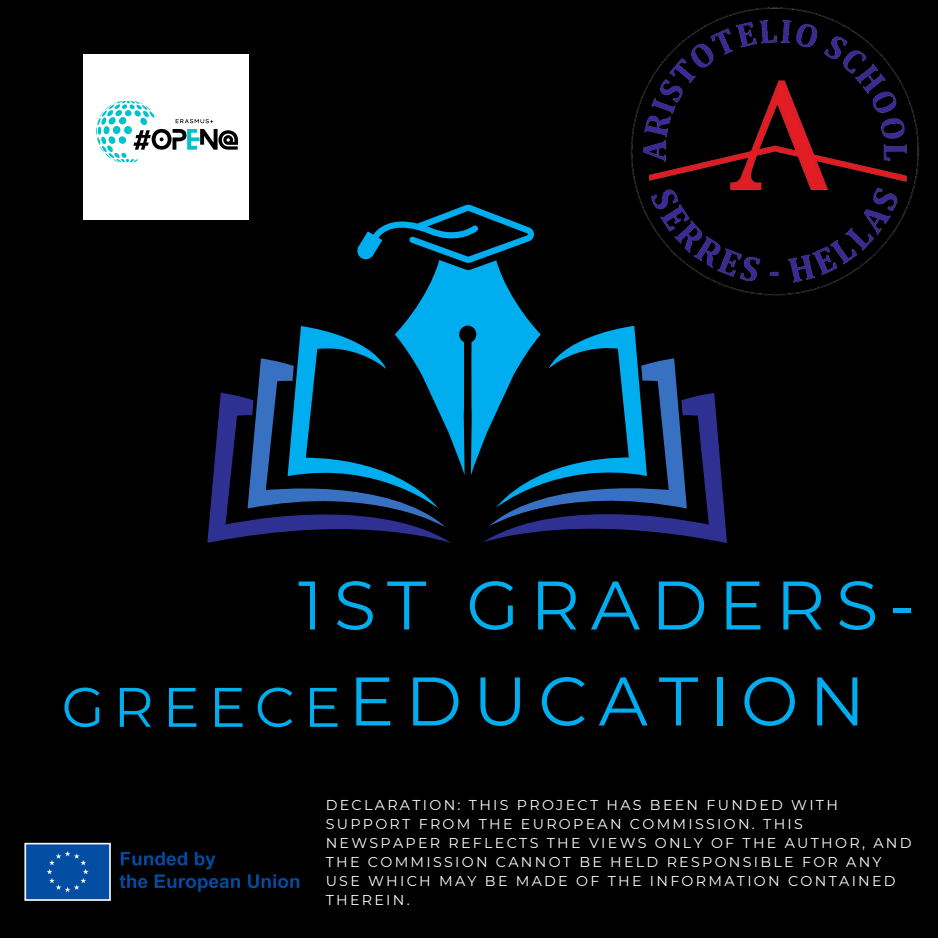
<style>
.page{position:relative;width:938px;height:938px;background:#fff}
.page>*{position:absolute;margin:0;border:0;box-sizing:border-box;transform-origin:0 0}
.t1{font:68.5px "Montserrat";letter-spacing:.16em;color:#00adef}
.t2{font:55.5px "Montserrat";letter-spacing:.16em;color:#00adef}
.t3{font:14.25px/19px "Montserrat";letter-spacing:.16em;color:#fbfcfd}
</style>
<div class="page">
<div style="left:0;top:0;width:938px;height:937px;background:#000"></div>
<svg style="left:483px;top:451px;width:244px;height:92px;fill:#2e3192"></svg>
<svg style="left:484px;top:334px;width:219px;height:209px"></svg>
<svg style="left:207px;top:392px;width:244px;height:151px;fill:#2e3192"></svg>
<svg style="left:232px;top:326px;width:218px;height:217px"></svg>
<svg style="left:356px;top:204px;width:184px;height:270px"></svg>
<img style="left:24px;top:842px;width:276px;height:59px">
<div style="left:83px;top:55px;width:165px;height:165px;background:#fff"></div>
<svg style="left:96px;top:101px;width:142px;height:62px"></svg>
<img style="left:585px;top:7px;width:335px;height:444px">
<p class="t1" style="left:298px;top:563px;width:619px">1ST GRADERS-</p>
<p class="t2" style="left:62px;top:673px;width:281px">GREECE</p>
<p class="t1" style="left:348px;top:659px;width:518px">EDUCATION</p>
<p class="t3" style="left:326px;top:795px;width:587px">DECLARATION: THIS PROJECT HAS BEEN FUNDED WITH<br>SUPPORT FROM THE EUROPEAN COMMISSION. THIS<br>NEWSPAPER REFLECTS THE VIEWS ONLY OF THE AUTHOR, AND</p>
<p class="t3" style="left:326px;top:852px;width:571px">THE COMMISSION CANNOT BE HELD RESPONSIBLE FOR ANY<br>USE WHICH MAY BE MADE OF THE INFORMATION CONTAINED<br>THEREIN.</p>
</div>
